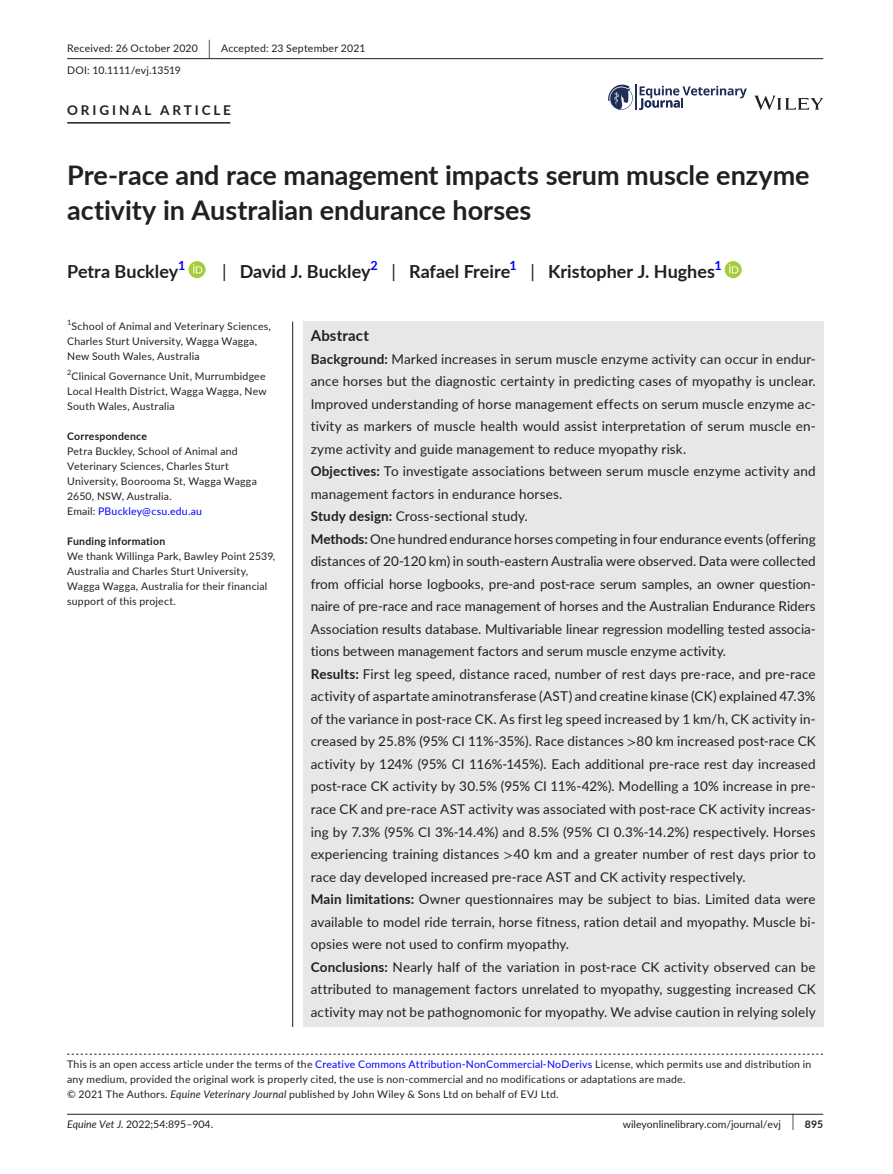
<style>
.page{position:relative;width:893px;height:1174px;background:#fff}
.page>*{position:absolute;margin:0;border:0;box-sizing:border-box;transform-origin:0 0}
.t1{font:700 27px/34.5px "Lato";color:#231f20}
.t2{font:700 18px "Lato";color:#231f20}
.t3{font:700 15px "Lato";letter-spacing:.015em;color:#231f20}
.t4{font:13.5px/22.5px "Lato";letter-spacing:.01em;color:#231f20}
.t5{font:700 13.5px "Lato";letter-spacing:.215em;color:#231f20}
.t6{font:700 12.6px "Lato";color:#00f}
.t7{font:10.5px/15px "Lato";letter-spacing:.02em;color:#231f20}
.t8{font:10.5px "Lato";color:#231f20}
.t9{font:700 10.5px "Lato";letter-spacing:.02em;color:#231f20}
.t10{font:7.35px "Lato";color:#231f20}
.s1{font-size:19.65px}
.s2{font-weight:400}
.s3{color:#00f}
.s4{font-weight:700}
.s5{font-family:"STIX"}
.s6{font-style:italic}
.s7{font-size:17.4px}
</style>
<div class="page">
<hr style="left:67px;top:1113px;width:756px;height:1px;background:#231f20">
<svg style="left:754px;top:96px;width:69px;height:14px"></svg>
<hr style="left:635px;top:84px;width:2px;height:26px;background:#1f2e56">
<svg style="left:608px;top:84px;width:25px;height:26px"></svg>
<svg style="left:639px;top:86px;width:108px;height:24px"></svg>
<hr style="left:67px;top:58px;width:756px;height:1px;background:#231f20">
<hr style="left:67px;top:122px;width:163px;height:2px;background:#231f20">
<svg style="left:189px;top:261px;width:17px;height:17px"></svg>
<svg style="left:193px;top:264px;width:9px;height:9px"></svg>
<svg style="left:725px;top:261px;width:17px;height:17px"></svg>
<svg style="left:729px;top:264px;width:9px;height:9px"></svg>
<div style="left:303px;top:322px;width:520px;height:705px;background:#e6e7e9"></div>
<hr style="left:292px;top:322px;width:1px;height:705px;background:#231f20">
<svg style="left:67px;top:1053px;width:756px;height:1px"></svg>
<p class="t7" style="left:67px;top:37px;width:300px;line-height:21.8px">Received: 26 October 2020 <span class="s1">|</span> Accepted: 23 September 2021<br>DOI: 10.1111/evj.13519</p>
<p class="t5" style="left:67px;top:100px;width:165px">ORIGINAL ARTICLE</p>
<h1 class="t1" style="left:67px;top:157px;width:744px">Pre-race and race management impacts serum muscle enzyme activity in Australian endurance horses</h1>
<h2 class="t2" style="left:67px;top:258px;width:113px">Petra Buckley</h2>
<p class="t6" style="left:178px;top:256px;width:9px">1</p>
<h2 class="t2" style="left:222px;top:258px;width:150px"><span class="s2">|</span> David J. Buckley</h2>
<p class="t6" style="left:371px;top:256px;width:9px">2</p>
<h2 class="t2" style="left:391px;top:258px;width:120px"><span class="s2">|</span> Rafael Freire</h2>
<p class="t6" style="left:510px;top:256px;width:9px">1</p>
<h2 class="t2" style="left:530px;top:258px;width:186px"><span class="s2">|</span> Kristopher J. Hughes</h2>
<p class="t6" style="left:714px;top:256px;width:9px">1</p>
<p class="t10" style="left:67px;top:317px;width:6px">1</p>
<p class="t7" style="left:67px;top:318px;width:205px;text-indent:4px">School of Animal and Veterinary Sciences,<br>Charles Sturt University, Wagga Wagga,<br>New South Wales, Australia</p>
<p class="t10" style="left:67px;top:367px;width:6px">2</p>
<p class="t7" style="left:67px;top:368px;width:201px;text-align:justify;text-indent:4px">Clinical Governance Unit, Murrumbidgee Local Health District, Wagga Wagga, New South Wales, Australia</p>
<p class="t9" style="left:67px;top:428px;width:81px">Correspondence</p>
<p class="t7" style="left:67px;top:443px;width:191px">Petra Buckley, School of Animal and<br>Veterinary Sciences, Charles Sturt<br>University, Boorooma St, Wagga Wagga<br>2650, NSW, Australia.<br>Email: <span class="s3">PBuckley@csu.edu.au</span></p>
<p class="t9" style="left:67px;top:533px;width:100px">Funding information</p>
<p class="t7" style="left:67px;top:548px;width:210px">We thank Willinga Park, Bawley Point 2539, Australia and Charles Sturt University, Wagga Wagga, Australia for their financial support of this project.</p>
<p class="t3" style="left:311px;top:325px;width:60px">Abstract</p>
<p class="t4" style="left:311px;top:347px;width:507px"><span class="s4">Background:</span> Marked increases in serum muscle enzyme activity can occur in endur&shy;ance horses but the diagnostic certainty in predicting cases of myopathy is unclear.<br>Improved understanding of horse management effects on serum muscle enzyme ac&shy;tivity as markers of muscle health would assist interpretation of serum muscle en&shy;zyme activity and guide management to reduce myopathy risk.<br><span class="s4">Objectives:</span> To investigate associations between serum muscle enzyme activity and management factors in endurance horses.<br><span class="s4">Study design:</span> Cross-sectional study.<br><span class="s4">Methods:</span> One hundred endurance horses competing in four endurance events (offering distances of 20-120 km) in south-eastern Australia were observed. Data were collected from official horse logbooks, pre-and post-race serum samples, an owner question&shy;naire of pre-race and race management of horses and the Australian Endurance Riders Association results database. Multivariable linear regression modelling tested associa&shy;tions between management factors and serum muscle enzyme activity.<br><span class="s4">Results:</span> First leg speed, distance raced, number of rest days pre-race, and pre-race activity of aspartate aminotransferase (AST) and creatine kinase (CK) explained 47.3% of the variance in post-race CK. As first leg speed increased by 1 km/h, CK activity in&shy;creased by 25.8% (95% CI 11%-35%). Race distances <span class="s5">&gt;</span>80 km increased post-race CK activity by 124% (95% CI 116%-145%). Each additional pre-race rest day increased post-race CK activity by 30.5% (95% CI 11%-42%). Modelling a 10% increase in pre&shy;race CK and pre-race AST activity was associated with post-race CK activity increas&shy;ing by 7.3% (95% CI 3%-14.4%) and 8.5% (95% CI 0.3%-14.2%) respectively. Horses experiencing training distances <span class="s5">&gt;</span>40 km and a greater number of rest days prior to race day developed increased pre-race AST and CK activity respectively.<br><span class="s4">Main limitations:</span> Owner questionnaires may be subject to bias. Limited data were available to model ride terrain, horse fitness, ration detail and myopathy. Muscle bi&shy;opsies were not used to confirm myopathy.<br><span class="s4">Conclusions:</span> Nearly half of the variation in post-race CK activity observed can be attributed to management factors unrelated to myopathy, suggesting increased CK activity may not be pathognomonic for myopathy. We advise caution in relying solely</p>
<p class="t7" style="left:67px;top:1056px;width:746px">This is an open access article under the terms of the <span class="s3">Creative Commons Attribution-NonCommercial-NoDerivs</span> License, which permits use and distribution in any medium, provided the original work is properly cited, the use is non-commercial and no modifications or adaptations are made.<br>© 2021 The Authors. <span class="s6">Equine Veterinary Journal</span> published by John Wiley &amp; Sons Ltd on behalf of EVJ Ltd.</p>
<p class="t8" style="left:67px;top:1116px;width:147px"><span class="s6">Equine Vet J.</span> 2022;54:895–904.</p>
<p class="t8" style="left:623px;top:1116px;width:202px">wileyonlinelibrary.com/journal/evj <span class="s7">|</span> <span class="s4">895</span></p>
</div>
